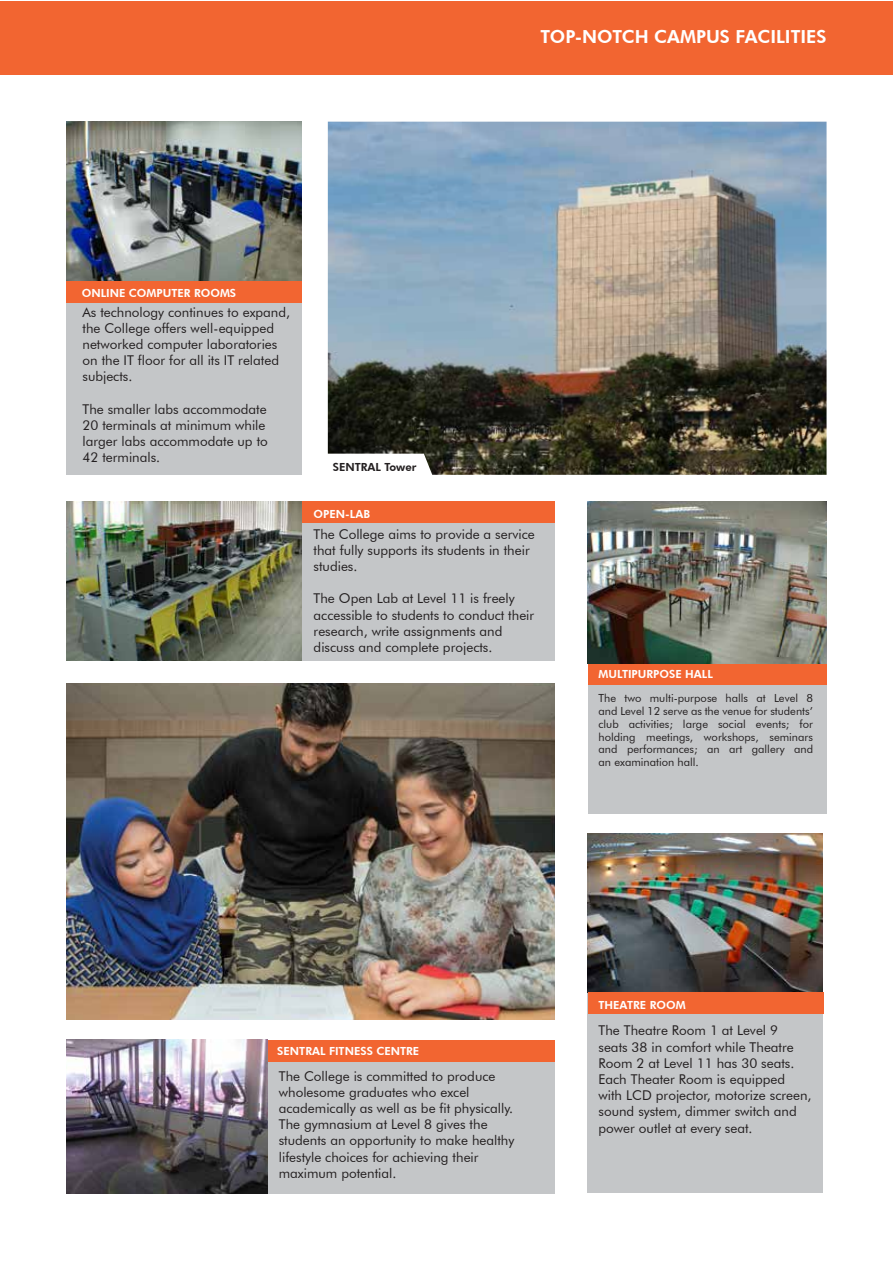
<style>
.page{position:relative;width:893px;height:1263px;background:#fff}
.page>*{position:absolute;margin:0;border:0;box-sizing:border-box;transform-origin:0 0}
.t1{font:800 18px "Futura BT";color:#fff}
.t2{font:13.5px/16.2px "Futura BT";color:#231f20}
.t3{font:11.25px/12.8px "Futura BT";color:#231f20;text-align:justify}
.t4{font:800 11.25px "Futura BT";color:#fff}
.t5{font:800 11.25px "Futura BT";color:#231f20}
</style>
<div class="page">
<div style="left:0;top:1px;width:893px;height:73px;background:#f26531"></div>
<div style="left:66px;top:281px;width:236px;height:194px;background:#c4c6c8"></div>
<div style="left:302px;top:501px;width:252px;height:159px;background:#c4c6c8"></div>
<div style="left:66px;top:281px;width:236px;height:22px;background:#f26531"></div>
<div style="left:302px;top:501px;width:252px;height:22px;background:#f26531"></div>
<div style="left:588px;top:663px;width:238px;height:151px;background:#c4c6c8"></div>
<div style="left:588px;top:663px;width:238px;height:22px;background:#f26531"></div>
<div style="left:588px;top:992px;width:235px;height:201px;background:#c4c6c8"></div>
<div style="left:268px;top:1040px;width:286px;height:153px;background:#c4c6c8"></div>
<img style="left:328px;top:122px;width:498px;height:353px">
<img style="left:66px;top:122px;width:236px;height:159px">
<img style="left:66px;top:501px;width:236px;height:159px">
<img style="left:66px;top:683px;width:488px;height:336px">
<img style="left:588px;top:833px;width:235px;height:159px">
<img style="left:66px;top:1040px;width:202px;height:153px">
<div style="left:268px;top:1040px;width:286px;height:22px;background:#f26531"></div>
<div style="left:588px;top:992px;width:236px;height:22px;background:#f26531"></div>
<img style="left:588px;top:501px;width:238px;height:162px">
<h1 class="t1" style="left:540px;top:25px;width:288px">TOP-NOTCH CAMPUS FACILITIES</h1>
<p class="t4" style="left:82px;top:286px;width:156px">ONLINE COMPUTER ROOMS</p>
<p class="t2" style="left:82px;top:303px;width:209px">As technology continues to expand, the College offers well-equipped networked computer laboratories on the IT floor for all its IT related subjects.</p>
<p class="t2" style="left:82px;top:401px;width:187px">The smaller labs accommodate<br>20 terminals at minimum while larger labs accommodate up to<br>42 terminals.</p>
<p class="t5" style="left:333px;top:460px;width:85px">SENTRAL Tower</p>
<p class="t4" style="left:314px;top:507px;width:58px">OPEN-LAB</p>
<p class="t2" style="left:314px;top:525px;width:223px">The College aims to provide a service that fully supports its students in their studies.</p>
<p class="t2" style="left:314px;top:590px;width:222px">The Open Lab at Level 11 is freely accessible to students to conduct their research, write assignments and discuss and complete projects.</p>
<p class="t4" style="left:598px;top:667px;width:116px">MULTIPURPOSE HALL</p>
<p class="t3" style="left:598px;top:692px;width:216px">The two multi-purpose halls at Level 8 and Level 12 serve as the venue for students’ club activities; large social events; for holding meetings, workshops, seminars and performances; an art gallery and an examination hall.</p>
<p class="t4" style="left:598px;top:998px;width:89px">THEATRE ROOM</p>
<p class="t4" style="left:277px;top:1044px;width:143px">SENTRAL FITNESS CENTRE</p>
<p class="t2" style="left:279px;top:1067px;width:237px">The College is committed to produce wholesome graduates who excel academically as well as be fit physically.<br>The gymnasium at Level 8 gives the students an opportunity to make healthy lifestyle choices for achieving their maximum potential.</p>
<p class="t2" style="left:598px;top:1022px;width:214px">The Theatre Room 1 at Level 9<br>seats 38 in comfort while Theatre<br>Room 2 at Level 11 has 30 seats.<br>Each Theater Room is equipped with LCD projector, motorize screen, sound system, dimmer switch and power outlet at every seat.</p>
</div>
